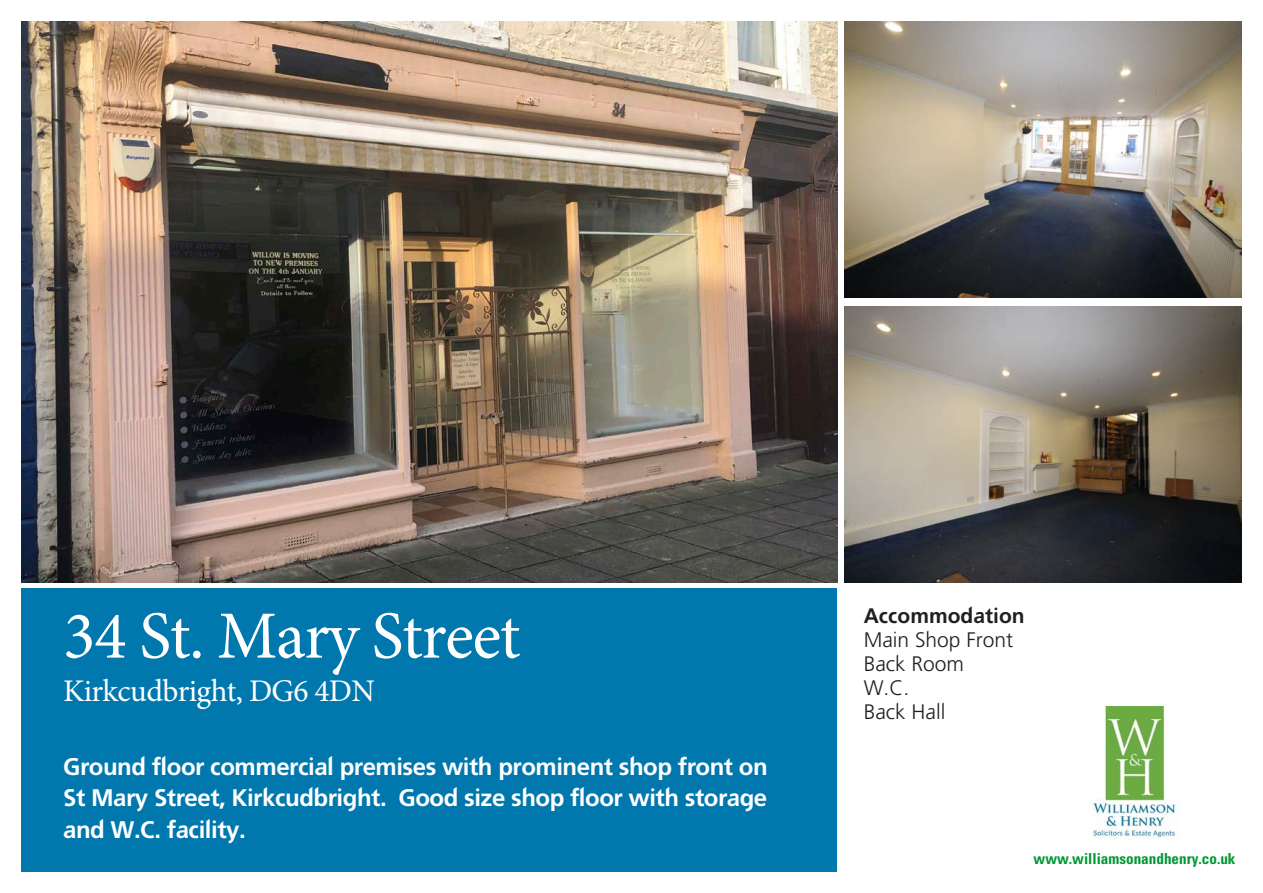
<style>
.page{position:relative;width:1263px;height:893px;background:#fff}
.page>*{position:absolute;margin:0;border:0;box-sizing:border-box;transform-origin:0 0}
.t1{font:67.5px "Minion Pro";letter-spacing:-.02em;color:#fff}
.t2{font:31.5px "Minion Pro";letter-spacing:-.02em;color:#fff}
.t3{font:24px/31.5px "Freeway Demi";letter-spacing:-.02em;color:#fff;text-align:justify}
.t4{font:300 21px/24px "Freeway";color:#231f20}
.t5{font:21px "Freeway Demi";color:#231f20}
.t6{font:700 condensed 15.15px "Univers";color:#009833}
</style>
<div class="page">
<div style="left:21px;top:588px;width:816px;height:284px;background:#0078ae"></div>
<img style="left:21px;top:21px;width:816px;height:561px">
<img style="left:845px;top:306px;width:397px;height:276px">
<img style="left:845px;top:21px;width:397px;height:276px">
<img style="left:1092px;top:707px;width:86px;height:132px">
<h1 class="t1" style="left:63px;top:591px;width:459px">34 St. Mary Street</h1>
<h2 class="t2" style="left:63px;top:670px;width:313px">Kirkcudbright, DG6 4DN</h2>
<p class="t3" style="left:63px;top:751px;width:706px">Ground floor commercial premises with prominent shop front on St Mary Street, Kirkcudbright. Good size shop floor with storage and W.C. facility.</p>
<p class="t5" style="left:864px;top:605px;width:162px">Accommodation</p>
<p class="t4" style="left:864px;top:628px;width:151px">Main Shop Front<br>Back Room<br>W.C.<br>Back Hall</p>
<p class="t6" style="left:1033px;top:850px;width:203px">www.williamsonandhenry.co.uk</p>
</div>
